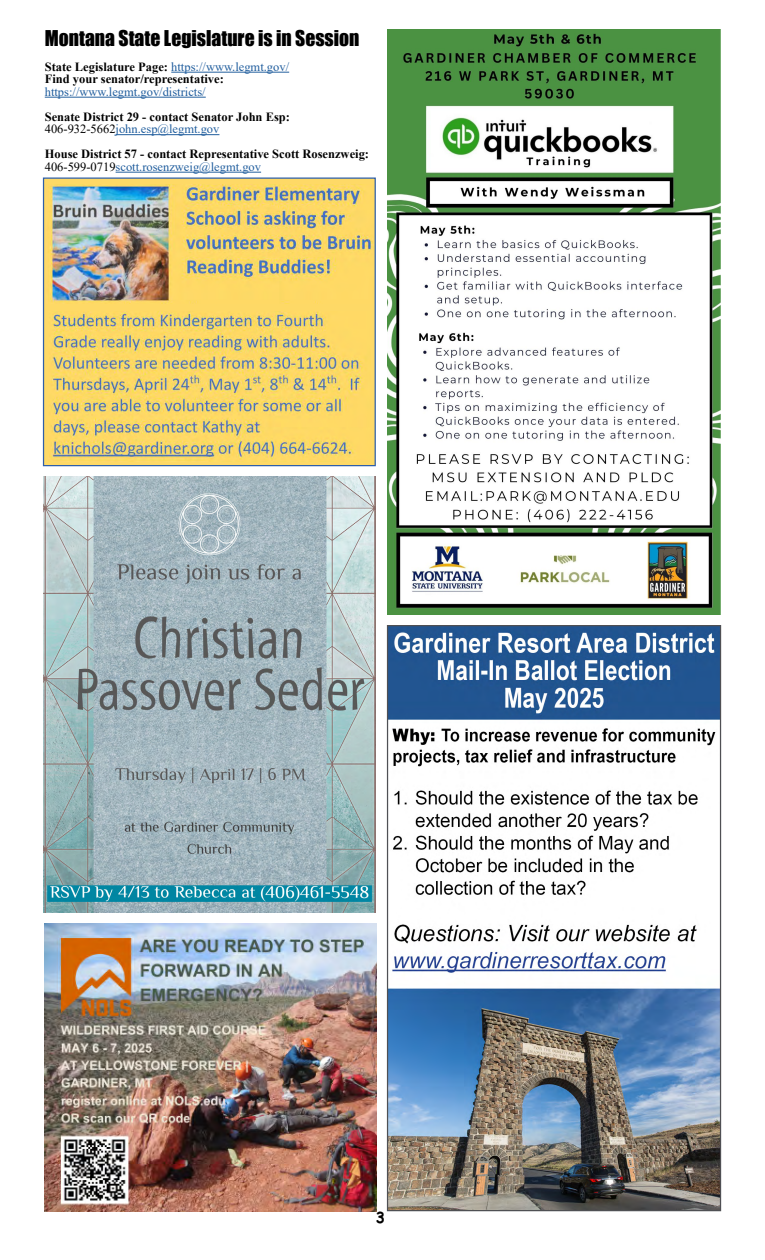
<style>
.page{position:relative;width:765px;height:1260px;background:#fff}
.page>*{position:absolute;margin:0;border:0;box-sizing:border-box;transform-origin:0 0}
.t1{font:20px "Impact";color:#000}
.t2{font:700 15px "Comic Sans MS";color:#000}
.t3{font:700 12.5px/12.5px "Times New Roman";color:#000}
.t4{font:12.5px "Times New Roman";color:#215e9e}
.s1{font-weight:400;color:#215e9e}
.s2{font-weight:400}
</style>
<div class="page">
<img style="left:389px;top:627px;width:330px;height:582px">
<img style="left:388px;top:30px;width:333px;height:585px">
<img style="left:44px;top:476px;width:332px;height:437px">
<img style="left:44px;top:923px;width:333px;height:288px">
<div style="left:43px;top:177px;width:333px;height:289px;background:#fed966;border:1px solid #2f5fa9"></div>
<img style="left:48px;top:184px;width:325px;height:119px">
<img style="left:48px;top:312px;width:315px;height:149px">
<hr style="left:171px;top:72px;width:118px;height:1px;background:#215e9e">
<hr style="left:45px;top:97px;width:161px;height:1px;background:#215e9e">
<hr style="left:116px;top:134px;width:103px;height:1px;background:#215e9e">
<hr style="left:116px;top:172px;width:145px;height:1px;background:#215e9e">
<h1 class="t1" style="left:45px;top:22px;width:316px">Montana State Legislature is in Session</h1>
<p class="t3" style="left:45px;top:60px;width:246px">State Legislature Page: <span class="s1">https://www.legmt.gov/<br></span>Find your senator/representative:</p>
<p class="t4" style="left:45px;top:83px;width:163px">https://www.legmt.gov/districts/</p>
<p class="t3" style="left:45px;top:110px;width:247px">Senate District 29 - contact Senator John Esp:<br><span class="s2">406-932-5662</span><span class="s1">john.esp@legmt.gov</span></p>
<p class="t3" style="left:45px;top:148px;width:326px">House District 57 - contact Representative Scott Rosenzweig:<br><span class="s2">406-599-0719</span><span class="s1">scott.rosenzweig@legmt.gov</span></p>
<p class="t2" style="left:376px;top:1207px;width:11px">3</p>
</div>
